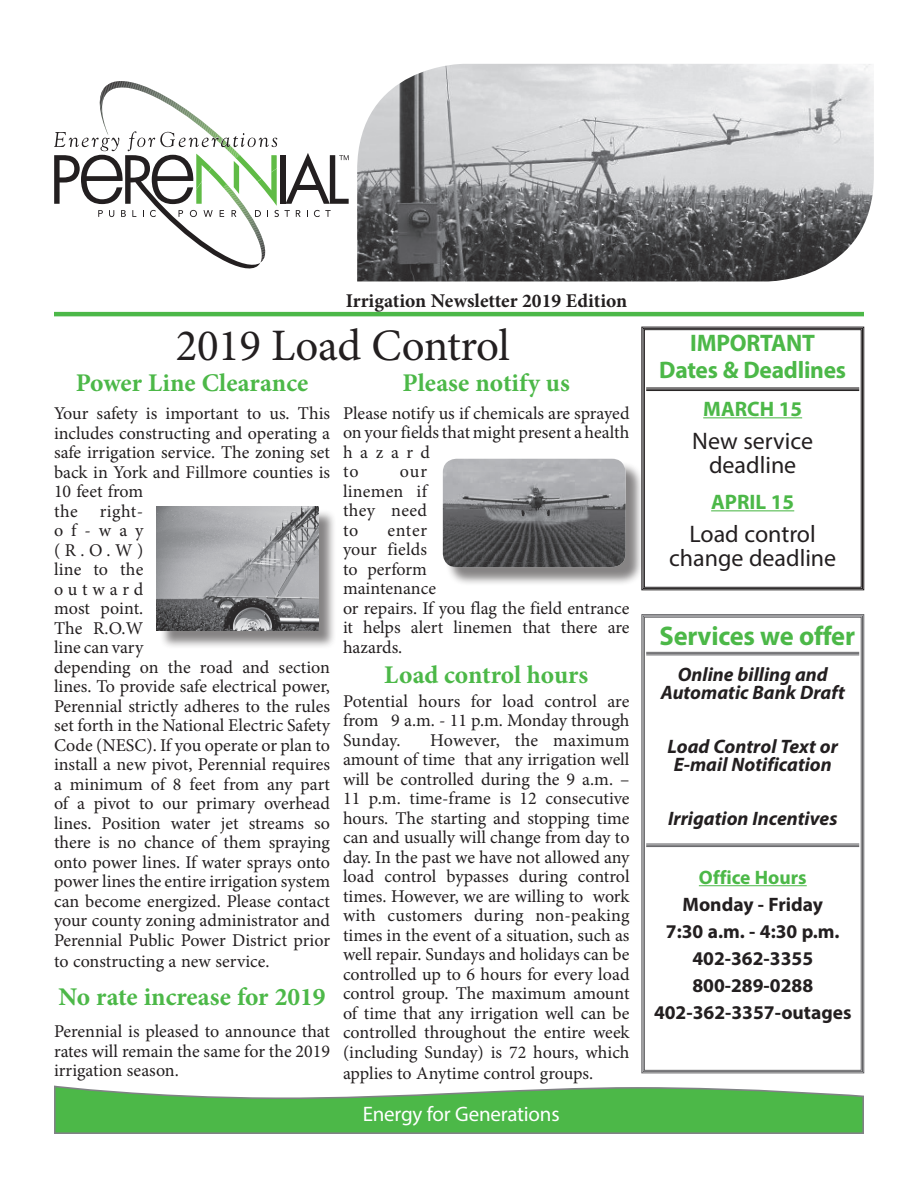
<style>
.page{position:relative;width:918px;height:1188px;background:#fff}
.page>*{position:absolute;margin:0;border:0;box-sizing:border-box;transform-origin:0 0}
.Head_main{font:45px "Minion Pro";letter-spacing:-.01em;color:#231f20}
.Sidebar_head{font:700 27px "Myriad Pro";letter-spacing:-.01em;color:#4cb848}
.Body{font:700 25.5px "Minion Pro";color:#4cb848}
.heading_1{font:700 25.5px "Minion Pro";color:#4cb848}
.Body_italic{font:24px/24px "Myriad Pro";color:#231f20;text-align:center}
.Sidebar_head-2{font:700 24px "Myriad Pro";letter-spacing:-.01em;color:#4cb848}
.Web_address{font:21px "Myriad Pro";letter-spacing:-.01em;color:#fff}
.Body_italic-2{font:700 21px "Myriad Pro";color:#4cb848}
.Body_italic-3{font:italic 700 19.5px/18px "Myriad Pro";color:#231f20;text-align:center}
.Body_italic-4{font:700 19.5px "Myriad Pro";color:#231f20}
.Publication_informat{font:700 19.5px "Minion Pro";color:#231f20}
.Body_italic-5{font:700 19.5px "Myriad Pro";color:#4cb848}
.Body-2{font:18px/19.5px "Minion Pro";color:#231f20;text-align:justify}
</style>
<div class="page">
<svg style="left:54px;top:1085px;width:810px;height:49px;background:#69be66"></svg>
<div style="left:445px;top:461px;width:199px;height:125px;background:#231f20;opacity:.55"></div>
<img style="left:443px;top:459px;width:183px;height:108px">
<img style="left:357px;top:64px;width:517px;height:217px">
<div style="left:280px;top:155px;width:6px;height:49px;background:#231f20"></div>
<svg style="left:286px;top:153px;width:63px;height:51px"></svg>
<svg style="left:285px;top:210px;width:5px;height:7px"></svg>
<svg style="left:296px;top:210px;width:5px;height:7px"></svg>
<svg style="left:314px;top:210px;width:17px;height:7px"></svg>
<svg style="left:54px;top:81px;width:225px;height:188px"></svg>
<svg style="left:641px;top:614px;width:223px;height:459px"></svg>
<div style="left:644px;top:617px;width:217px;height:454px;border:1px solid #636366"></div>
<svg style="left:641px;top:327px;width:223px;height:263px"></svg>
<div style="left:643px;top:328px;width:220px;height:261px;border:1px solid #231f20"></div>
<div style="left:644px;top:329px;width:217px;height:258px;border:1px solid #231f20"></div>
<hr style="left:703px;top:417px;width:99px;height:1px;background:#4cb848">
<hr style="left:711px;top:510px;width:83px;height:1px;background:#4cb848">
<hr style="left:54px;top:312px;width:810px;height:4px;background:#4cb848">
<hr style="left:699px;top:885px;width:108px;height:1px;background:#4cb848">
<hr style="left:646px;top:652px;width:213px;height:1px;background:#636366">
<hr style="left:646px;top:653px;width:213px;height:1px;background:#636366">
<hr style="left:646px;top:655px;width:213px;height:1px;background:#636366">
<hr style="left:646px;top:388px;width:213px;height:1px;background:#231f20">
<hr style="left:646px;top:389px;width:213px;height:1px;background:#231f20">
<hr style="left:646px;top:390px;width:213px;height:1px;background:#231f20">
<hr style="left:646px;top:844px;width:213px;height:1px;background:#636366">
<hr style="left:646px;top:845px;width:213px;height:1px;background:#636366">
<hr style="left:646px;top:846px;width:213px;height:1px;background:#636366">
<div style="left:159px;top:509px;width:178px;height:140px;background:#231f20;opacity:.55"></div>
<img style="left:157px;top:506px;width:161px;height:125px">
<p class="Publication_informat" style="left:346px;top:287px;width:283px">Irrigation Newsletter 2019 Edition</p>
<p class="Head_main" style="left:176px;top:315px;width:335px">2019 Load Control</p>
<p class="Body" style="left:76px;top:365px;width:234px">Power Line Clearance</p>
<p class="Body-2" style="left:54px;top:404px;width:278px;text-align:left">Your safety is important to us. This includes constructing and operating a safe irrigation service. The zoning set back in York and Fillmore counties is<br>10 feet from<br>the right-<br>of-way<br>(R.O.W)<br>line to the<br>outward<br>most point.<br>The R.O.W<br>line can vary<br>depending on the road and section lines. To provide safe electrical power,<br>Perennial strictly adheres to the rules set forth in the National Electric Safety<br>Code (NESC). If you operate or plan to install a new pivot, Perennial requires a minimum of 8 feet from any part of a pivot to our primary overhead lines. Position water jet streams so there is no chance of them spraying onto power lines. If water sprays onto power lines the entire irrigation system can become energized. Please contact your county zoning administrator and<br>Perennial Public Power District prior to constructing a new service.</p>
<p class="Body" style="left:58px;top:979px;width:269px">No rate increase for 2019</p>
<p class="Body-2" style="left:54px;top:1022px;width:278px">Perennial is pleased to announce that rates will remain the same for the 2019 irrigation season.</p>
<p class="Body" style="left:403px;top:365px;width:169px">Please notify us</p>
<p class="Body-2" style="left:343px;top:403px;width:288px;text-align:left">Please notify us if chemicals are sprayed on your fields that might present a health hazard<br>to</p>
<p class="Body-2" style="left:343px;top:462px;width:85px;text-indent:57px">our linemen if they need to</p>
<p class="Body-2" style="left:343px;top:520px;width:288px;text-align:left;text-indent:44px">enter<br>your fields<br>to perform<br>maintenance<br>or repairs. If you flag the field entrance it helps alert linemen that there are hazards.</p>
<p class="heading_1" style="left:384px;top:657px;width:205px">Load control hours</p>
<p class="Body-2" style="left:343px;top:691px;width:288px">Potential hours for load control are from 9 a.m. - 11 p.m. Monday through Sunday.</p>
<p class="Body-2" style="left:343px;top:730px;width:288px;text-indent:87px">However, the maximum amount of time that any irrigation well will be controlled during the 9 a.m. – 11 p.m. time-frame is 12 consecutive hours. The starting and stopping time can and usually will change from day to day. In the past we have not allowed any load control bypasses during control times. However, we are willing to work with customers during non-peaking times in the event of a situation, such as well repair. Sundays and holidays can be controlled up to 6 hours for every load control group. The maximum amount of time that any irrigation well can be controlled throughout the entire week (including Sunday) is 72 hours, which applies to Anytime control groups.</p>
<p class="Web_address" style="left:363px;top:1101px;width:199px">Energy for Generations</p>
<p class="Sidebar_head-2" style="left:690px;top:327px;width:126px">IMPORTANT</p>
<p class="Sidebar_head-2" style="left:659px;top:354px;width:188px">Dates &amp; Deadlines</p>
<p class="Body_italic-2" style="left:703px;top:395px;width:100px">MARCH 15</p>
<p class="Body_italic" style="left:692px;top:428px;width:122px">New service deadline</p>
<p class="Body_italic-2" style="left:711px;top:488px;width:85px">APRIL 15</p>
<p class="Body_italic" style="left:669px;top:521px;width:169px">Load control change deadline</p>
<p class="Sidebar_head" style="left:659px;top:618px;width:197px">Services we offer</p>
<p class="Body_italic-3" style="left:661px;top:665px;width:186px">Online billing and<br>Automatic Bank Draft</p>
<p class="Body_italic-3" style="left:668px;top:737px;width:172px">Load Control Text or<br>E-mail Notification</p>
<p class="Body_italic-3" style="left:668px;top:809px;width:171px">Irrigation Incentives</p>
<p class="Body_italic-5" style="left:699px;top:864px;width:109px">Office Hours</p>
<p class="Body_italic-4" style="left:683px;top:891px;width:142px">Monday - Friday</p>
<p class="Body_italic-4" style="left:666px;top:918px;width:175px">7:30 a.m. - 4:30 p.m.</p>
<p class="Body_italic-4" style="left:692px;top:945px;width:122px">402-362-3355</p>
<p class="Body_italic-4" style="left:692px;top:972px;width:122px">800-289-0288</p>
<p class="Body_italic-4" style="left:654px;top:999px;width:199px">402-362-3357-outages</p>
</div>
